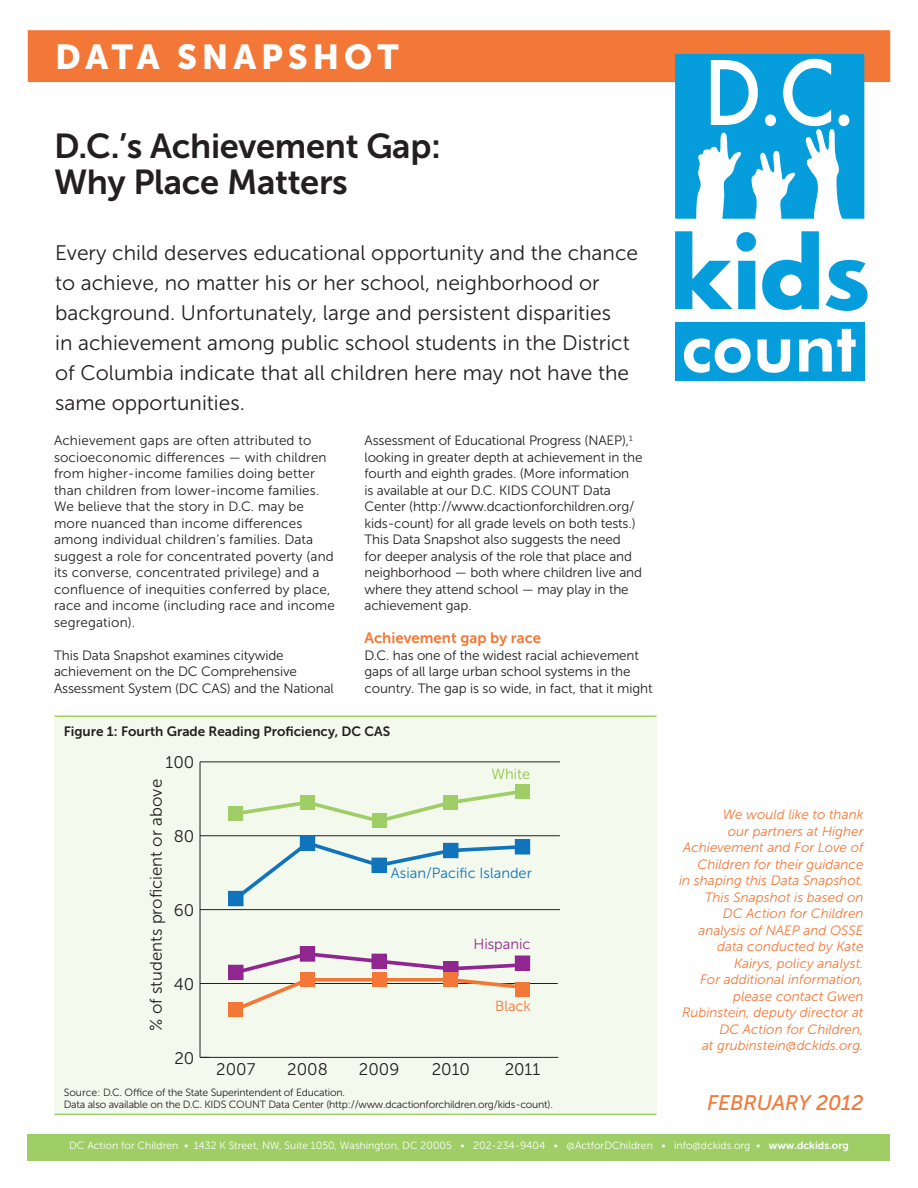
<style>
.page{position:relative;width:918px;height:1188px;background:#fff}
.page>*{position:absolute;margin:0;border:0;box-sizing:border-box;transform-origin:0 0}
.t1{font:34.5px "Museo Sans 700";letter-spacing:-.01em;color:#231f20}
.t2{font:34.5px "Museo Sans 900";letter-spacing:.14em;color:#fff}
.t3{font:21px/30px "Museo Sans 300";color:#231f20}
.t4{font:italic 21px "Museo Sans 500";color:#f37736}
.t5{font:16.8px "Museo Sans 300";color:#231f20}
.t6{font:15px "Museo Sans 700";color:#f37736}
.t7{font:14.55px "Museo Sans 300";color:#1074bc}
.t8{font:14.55px "Museo Sans 300";color:#90268f}
.t9{font:14.55px "Museo Sans 300";color:#f37736}
.t10{font:14.55px "Museo Sans 300";color:#8bc63e}
.t11{font:13.5px/16.5px "Museo Sans 300";letter-spacing:-.01em;color:#231f20}
.t12{font:13.5px/16.5px "Museo Sans 300";letter-spacing:.01em;color:#231f20}
.t13{font:italic 13.5px/16.5px "Museo Sans 300";color:#f37736;text-align:right}
.t14{font:13.5px "Museo Sans 700";color:#231f20}
.t15{font:10.5px "Museo Sans 300";letter-spacing:-.02em;color:#231f20}
.t16{font:10.5px "Museo Sans 300";color:#fff}
.s1{font-family:"Museo Sans 700"}
</style>
<div class="page">
<div style="left:28px;top:30px;width:862px;height:52px;background:#f37736"></div>
<div style="left:28px;top:1134px;width:862px;height:27px;background:#9fce66"></div>
<div style="left:675px;top:322px;width:189px;height:58px;background:#069ddc"></div>
<svg style="left:675px;top:54px;width:189px;height:165px"></svg>
<svg style="left:675px;top:231px;width:81px;height:78px"></svg>
<svg style="left:825px;top:260px;width:42px;height:51px"></svg>
<svg style="left:762px;top:231px;width:57px;height:79px"></svg>
<svg style="left:684px;top:338px;width:67px;height:35px"></svg>
<svg style="left:757px;top:340px;width:33px;height:33px"></svg>
<svg style="left:799px;top:329px;width:57px;height:43px"></svg>
<div style="left:54px;top:717px;width:603px;height:398px;background:#f4f9ed"></div>
<hr style="left:55px;top:716px;width:601px;height:1px;background:#9fce66">
<hr style="left:55px;top:1114px;width:601px;height:1px;background:#9fce66">
<hr style="left:200px;top:1057px;width:358px;height:1px;background:#231f20">
<hr style="left:200px;top:762px;width:1px;height:295px;background:#231f20">
<svg style="left:199px;top:1050px;width:10px;height:8px"></svg>
<hr style="left:200px;top:983px;width:358px;height:1px;background:#231f20">
<hr style="left:200px;top:909px;width:360px;height:1px;background:#231f20">
<hr style="left:200px;top:835px;width:360px;height:1px;background:#231f20">
<hr style="left:200px;top:761px;width:360px;height:1px;background:#231f20">
<svg style="left:231px;top:838px;width:295px;height:66px"></svg>
<svg style="left:231px;top:949px;width:296px;height:60px"></svg>
<svg style="left:243px;top:790px;width:272px;height:35px"></svg>
<div style="left:229px;top:891px;width:14px;height:15px;background:#1074bc"></div>
<div style="left:228px;top:891px;width:15px;height:15px;border:1px solid #1074bc"></div>
<div style="left:300px;top:836px;width:15px;height:14px;background:#1074bc"></div>
<div style="left:300px;top:835px;width:15px;height:16px;border:1px solid #1074bc"></div>
<div style="left:372px;top:858px;width:14px;height:14px;background:#1074bc"></div>
<div style="left:372px;top:858px;width:15px;height:15px;border:1px solid #1074bc"></div>
<div style="left:444px;top:843px;width:14px;height:15px;background:#1074bc"></div>
<div style="left:443px;top:843px;width:15px;height:15px;border:1px solid #1074bc"></div>
<div style="left:515px;top:840px;width:15px;height:14px;background:#1074bc"></div>
<div style="left:515px;top:839px;width:15px;height:15px;border:1px solid #1074bc"></div>
<div style="left:229px;top:965px;width:14px;height:15px;background:#90268f"></div>
<div style="left:228px;top:965px;width:15px;height:15px;border:1px solid #90268f"></div>
<div style="left:300px;top:947px;width:15px;height:14px;background:#90268f"></div>
<div style="left:300px;top:946px;width:15px;height:16px;border:1px solid #90268f"></div>
<div style="left:372px;top:954px;width:14px;height:15px;background:#90268f"></div>
<div style="left:372px;top:954px;width:15px;height:15px;border:1px solid #90268f"></div>
<div style="left:444px;top:962px;width:14px;height:14px;background:#90268f"></div>
<div style="left:443px;top:961px;width:15px;height:15px;border:1px solid #90268f"></div>
<div style="left:515px;top:956px;width:15px;height:14px;background:#90268f"></div>
<div style="left:515px;top:956px;width:15px;height:15px;border:1px solid #90268f"></div>
<div style="left:300px;top:973px;width:15px;height:14px;background:#f37736"></div>
<div style="left:444px;top:973px;width:14px;height:14px;background:#f37736"></div>
<div style="left:229px;top:1002px;width:14px;height:15px;background:#f37736"></div>
<div style="left:372px;top:973px;width:14px;height:14px;background:#f37736"></div>
<div style="left:515px;top:982px;width:15px;height:14px;background:#f37736"></div>
<div style="left:229px;top:806px;width:14px;height:15px;background:#9fce66"></div>
<div style="left:300px;top:795px;width:15px;height:15px;background:#9fce66"></div>
<div style="left:372px;top:814px;width:14px;height:14px;background:#9fce66"></div>
<div style="left:444px;top:795px;width:14px;height:15px;background:#9fce66"></div>
<div style="left:515px;top:784px;width:15px;height:15px;background:#9fce66"></div>
<p class="t2" style="left:55px;top:38px;width:345px">DATA SNAPSHOT</p>
<p class="t1" style="left:54px;top:127px;width:389px">D.C.’s Achievement Gap:</p>
<p class="t1" style="left:54px;top:163px;width:295px">Why Place Matters</p>
<p class="t3" style="left:55px;top:238px;width:585px">Every child deserves educational opportunity and the chance to achieve, no matter his or her school, neighborhood or background. Unfortunately, large and persistent disparities<br>in achievement among public school students in the District of Columbia indicate that all children here may not have the same opportunities.</p>
<p class="t11" style="left:364px;top:433px;width:280px">Assessment of Educational Progress (NAEP),<sup>1 </sup>looking in greater depth at achievement in the fourth and eighth grades. (More information<br>is available at our D.C. KIDS COUNT Data Center (http://www.dcactionforchildren.org/ kids-count) for all grade levels on both tests.)<br>This Data Snapshot also suggests the need<br>for deeper analysis of the role that place and neighborhood — both where children live and where they attend school — may play in the achievement gap.</p>
<p class="t6" style="left:364px;top:630px;width:178px">Achievement gap by race</p>
<p class="t11" style="left:364px;top:647px;width:290px">D.C. has one of the widest racial achievement gaps of all large urban school systems in the country. The gap is so wide, in fact, that it might</p>
<p class="t14" style="left:64px;top:724px;width:328px">Figure 1: Fourth Grade Reading Proficiency, DC CAS</p>
<p class="t12" style="left:54px;top:433px;width:282px">Achievement gaps are often attributed to socioeconomic differences — with children from higher-income families doing better than children from lower-income families.<br>We believe that the story in D.C. may be more nuanced than income differences among individual children’s families. Data suggest a role for concentrated poverty (and its converse, concentrated privilege) and a confluence of inequities conferred by place, race and income (including race and income segregation).</p>
<p class="t11" style="left:54px;top:647px;width:281px">This Data Snapshot examines citywide achievement on the DC Comprehensive<br>Assessment System (DC CAS) and the National</p>
<p class="t5" style="left:166px;top:753px;width:30px">100</p>
<p class="t5" style="left:147px;top:1031px;width:254px;rotate:-90deg">% of students proficient or above</p>
<p class="t5" style="left:174px;top:827px;width:22px">80</p>
<p class="t5" style="left:174px;top:901px;width:22px">60</p>
<p class="t5" style="left:174px;top:975px;width:22px">40</p>
<p class="t5" style="left:174px;top:1049px;width:21px">20</p>
<p class="t10" style="left:491px;top:766px;width:40px">White</p>
<p class="t7" style="left:391px;top:865px;width:142px">Asian/Pacific Islander</p>
<p class="t8" style="left:473px;top:936px;width:59px">Hispanic</p>
<p class="t9" style="left:495px;top:998px;width:37px">Black</p>
<p class="t5" style="left:216px;top:1060px;width:41px">2007</p>
<p class="t5" style="left:287px;top:1060px;width:42px">2008</p>
<p class="t5" style="left:359px;top:1060px;width:42px">2009</p>
<p class="t5" style="left:432px;top:1060px;width:40px">2010</p>
<p class="t5" style="left:505px;top:1060px;width:37px">2011</p>
<p class="t15" style="left:64px;top:1087px;width:283px">Source: D.C. Office of the State Superintendent of Education.</p>
<p class="t15" style="left:64px;top:1099px;width:491px">Data also available on the D.C. KIDS COUNT Data Center (http://www.dcactionforchildren.org/kids-count).</p>
<p class="t13" style="left:679px;top:806px;width:186px">We would like to thank<br>our partners at Higher<br>Achievement and For Love of<br>Children for their guidance<br>in shaping this Data Snapshot.<br>This Snapshot is based on<br>DC Action for Children analysis of NAEP and OSSE data conducted by Kate<br>Kairys, policy analyst.<br>For additional information, please contact Gwen<br>Rubinstein, deputy director at<br>DC Action for Children,<br>at grubinstein@dckids.org.</p>
<p class="t4" style="left:707px;top:1092px;width:158px">FEBRUARY 2012</p>
<p class="t16" style="left:69px;top:1140px;width:781px">DC Action for Children • 1432 K Street, NW, Suite 1050, Washington, DC 20005 • 202-234-9404 • @ActforDChildren • info@dckids.org • <span class="s1">www.dckids.org</span></p>
</div>
